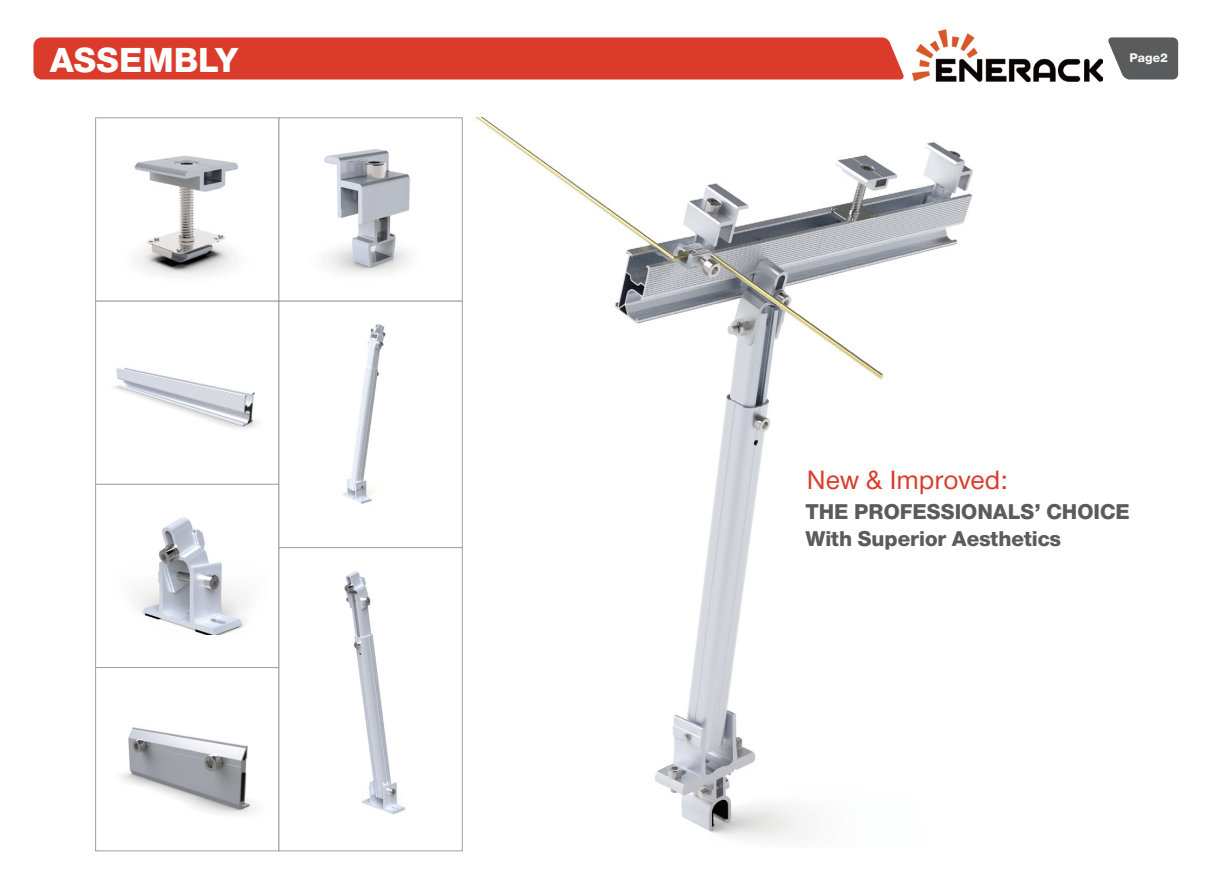
<style>
.page{position:relative;width:1212px;height:893px;background:#fff}
.page>*{position:absolute;margin:0;border:0;box-sizing:border-box;transform-origin:0 0}
.t1{font:36px "Nimbus San Nov T Heav";color:#fff}
.t2{font:500 27.45px "Nimbus Sans Novus T";color:#db3b2b}
.t3{font:22.2px/27.2px "Nimbus San Nov T Heav";color:#5a5b5c}
.t4{font:13.05px "Nimbus San Nov T Heav";color:#f6f5f5}
</style>
<div class="page">
<img style="left:462px;top:118px;width:511px;height:729px">
<div style="left:95px;top:118px;width:184px;height:183px;background:#fff;border:1px solid #9fa0a0"></div>
<div style="left:279px;top:118px;width:183px;height:183px;background:#fff;border:1px solid #9fa0a0"></div>
<div style="left:95px;top:301px;width:184px;height:184px;background:#fff;border:1px solid #9fa0a0"></div>
<div style="left:95px;top:484px;width:184px;height:184px;background:#fff;border:1px solid #9fa0a0"></div>
<div style="left:279px;top:301px;width:183px;height:247px;background:#fff;border:1px solid #9fa0a0"></div>
<div style="left:95px;top:667px;width:184px;height:184px;background:#fff;border:1px solid #9fa0a0"></div>
<div style="left:279px;top:547px;width:183px;height:304px;background:#fff;border:1px solid #9fa0a0"></div>
<img style="left:134px;top:155px;width:104px;height:121px">
<img style="left:324px;top:149px;width:86px;height:125px">
<img style="left:114px;top:367px;width:144px;height:62px">
<img style="left:136px;top:517px;width:110px;height:118px">
<img style="left:342px;top:323px;width:44px;height:181px">
<img style="left:121px;top:727px;width:134px;height:88px">
<img style="left:344px;top:571px;width:62px;height:244px">
<div style="left:33px;top:37px;width:871px;height:43px;background:#db3b2b"></div>
<svg style="left:1108px;top:37px;width:70px;height:43px"></svg>
<img style="left:913px;top:30px;width:189px;height:51px">
<h1 class="t1" style="left:50px;top:39px;width:190px">ASSEMBLY</h1>
<p class="t4" style="left:1129px;top:50px;width:40px">Page2</p>
<p class="t2" style="left:807px;top:464px;width:202px">New &amp; Improved:</p>
<p class="t3" style="left:805px;top:498px;width:326px">THE PROFESSIONALS’ CHOICE<br>With Superior Aesthetics</p>
</div>
